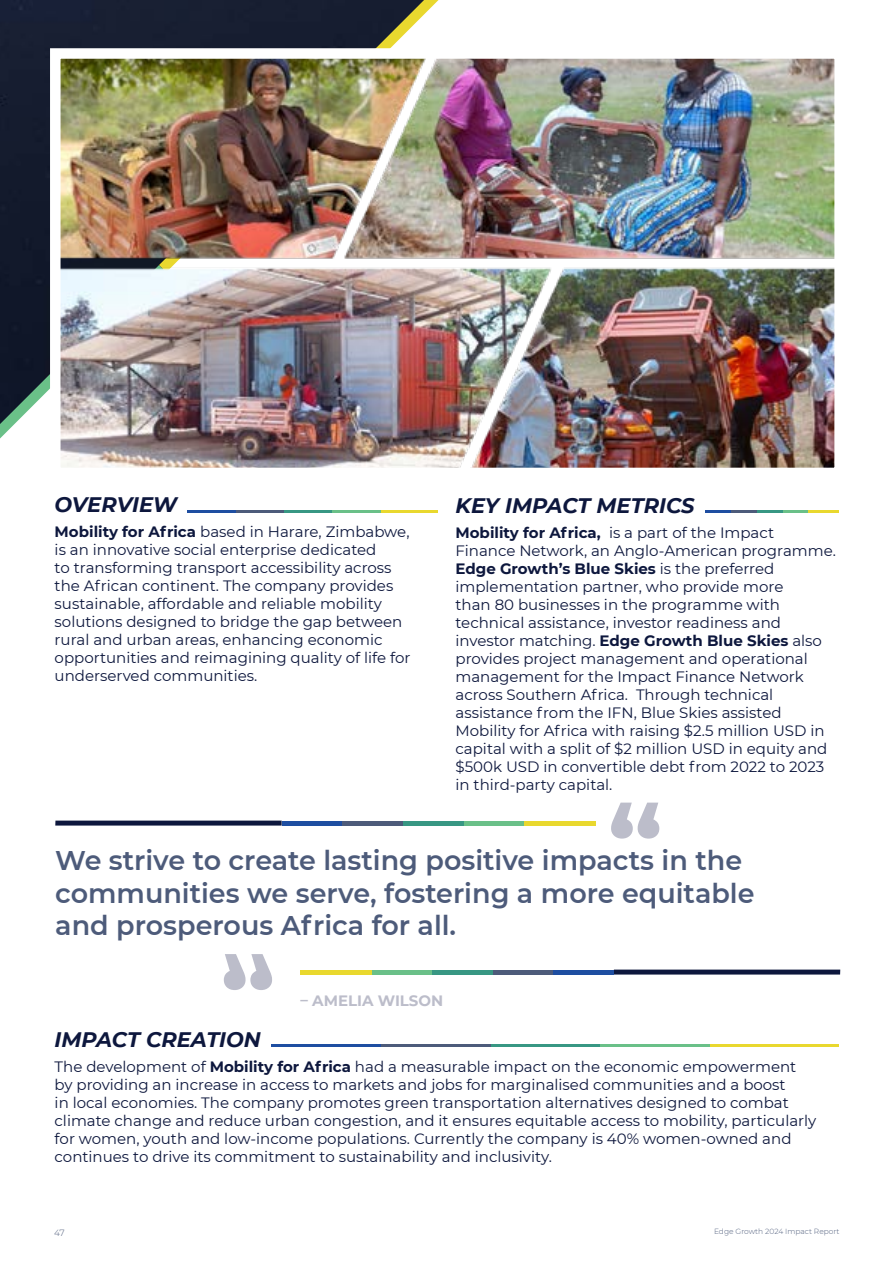
<style>
.page{position:relative;width:893px;height:1263px;background:#fff}
.page>*{position:absolute;margin:0;border:0;box-sizing:border-box;transform-origin:0 0}
.t1{font:600 27px/32.4px "Montserrat";color:#4d5b7a}
.t2{font:italic 700 21px "Montserrat";color:#0d173d}
.t3{font:15px/18px "Montserrat";color:#0d173d}
.t4{font:700 15px "Montserrat";color:#bcbdca}
.t5{font:300 9px "Montserrat";color:#4d5b7a}
.t6{font:300 7.5px "Montserrat";color:#4d5b7a}
.s1{font-weight:700}
</style>
<div class="page">
<svg style="left:224px;top:954px;width:48px;height:36px"></svg>
<svg style="left:611px;top:803px;width:48px;height:35px"></svg>
<hr style="left:55px;top:821px;width:227px;height:4px;background:#0d173d">
<hr style="left:282px;top:821px;width:60px;height:4px;background:#1e4ea1">
<hr style="left:342px;top:821px;width:61px;height:4px;background:#4d5b7a">
<hr style="left:403px;top:821px;width:61px;height:4px;background:#389783">
<hr style="left:464px;top:821px;width:60px;height:4px;background:#6ac088">
<hr style="left:524px;top:821px;width:72px;height:4px;background:#e9d82e">
<div style="left:614px;top:969px;width:226px;height:5px;background:#0d173d"></div>
<div style="left:553px;top:969px;width:61px;height:5px;background:#1e4ea1"></div>
<div style="left:492px;top:969px;width:61px;height:5px;background:#4d5b7a"></div>
<div style="left:432px;top:969px;width:60px;height:5px;background:#389783"></div>
<div style="left:371px;top:969px;width:61px;height:5px;background:#6ac088"></div>
<div style="left:300px;top:969px;width:71px;height:5px;background:#e9d82e"></div>
<img style="left:0;top:0;width:159px;height:265px">
<svg style="left:0;top:265px;width:50px;height:173px;background:#38444e"></svg>
<svg style="left:159px;top:0;width:279px;height:48px;background:#343941"></svg>
<hr style="left:188px;top:510px;width:48px;height:2px;background:#1e4ea1">
<hr style="left:236px;top:510px;width:48px;height:2px;background:#4d5b7a">
<hr style="left:284px;top:510px;width:49px;height:2px;background:#389783">
<hr style="left:333px;top:510px;width:48px;height:2px;background:#6ac088">
<hr style="left:381px;top:510px;width:56px;height:2px;background:#e9d82e">
<hr style="left:705px;top:511px;width:26px;height:2px;background:#1e4ea1">
<hr style="left:731px;top:511px;width:26px;height:2px;background:#4d5b7a">
<hr style="left:757px;top:511px;width:26px;height:2px;background:#389783">
<hr style="left:783px;top:511px;width:26px;height:2px;background:#6ac088">
<hr style="left:809px;top:511px;width:30px;height:2px;background:#e9d82e">
<hr style="left:271px;top:1044px;width:110px;height:3px;background:#1e4ea1">
<hr style="left:381px;top:1044px;width:110px;height:3px;background:#4d5b7a">
<hr style="left:491px;top:1044px;width:110px;height:3px;background:#389783">
<hr style="left:601px;top:1044px;width:109px;height:3px;background:#6ac088">
<hr style="left:710px;top:1044px;width:129px;height:3px;background:#e9d82e">
<img style="left:61px;top:59px;width:773px;height:408px">
<p class="t2" style="left:55px;top:490px;width:124px">OVERVIEW</p>
<p class="t2" style="left:455px;top:490px;width:241px">KEY IMPACT METRICS</p>
<p class="t3" style="left:55px;top:522px;width:357px"><span class="s1">Mobility for Africa</span> based in Harare, Zimbabwe, is an innovative social enterprise dedicated<br>to transforming transport accessibility across the African continent. The company provides sustainable, affordable and reliable mobility solutions designed to bridge the gap between rural and urban areas, enhancing economic opportunities and reimagining quality of life for underserved communities.</p>
<p class="t3" style="left:455px;top:523px;width:382px"><span class="s1">Mobility for Africa,</span> is a part of the Impact Finance Network, an Anglo-American programme.<br><span class="s1">Edge Growth’s Blue Skies</span> is the preferred implementation partner, who provide more<br>than 80 businesses in the programme with technical assistance, investor readiness and investor matching. <span class="s1">Edge Growth Blue Skies</span> also provides project management and operational management for the Impact Finance Network across Southern Africa. Through technical assistance from the IFN, Blue Skies assisted Mobility for Africa with raising $2.5 million USD in capital with a split of $2 million USD in equity and $500k USD in convertible debt from 2022 to 2023 in third-party capital.</p>
<p class="t1" style="left:55px;top:843px;width:701px">We strive to create lasting positive impacts in the communities we serve, fostering a more equitable and prosperous Africa for all.</p>
<p class="t2" style="left:55px;top:1024px;width:208px">IMPACT CREATION</p>
<p class="t4" style="left:300px;top:990px;width:144px">– AMELIA WILSON</p>
<p class="t3" style="left:55px;top:1057px;width:763px">The development of <span class="s1">Mobility for Africa</span> had a measurable impact on the economic empowerment by providing an increase in access to markets and jobs for marginalised communities and a boost<br>in local economies. The company promotes green transportation alternatives designed to combat climate change and reduce urban congestion, and it ensures equitable access to mobility, particularly for women, youth and low-income populations. Currently the company is 40% women-owned and continues to drive its commitment to sustainability and inclusivity.</p>
<p class="t5" style="left:54px;top:1226px;width:12px">47</p>
<p class="t6" style="left:714px;top:1226px;width:127px">Edge Growth 2024 Impact Report</p>
</div>
